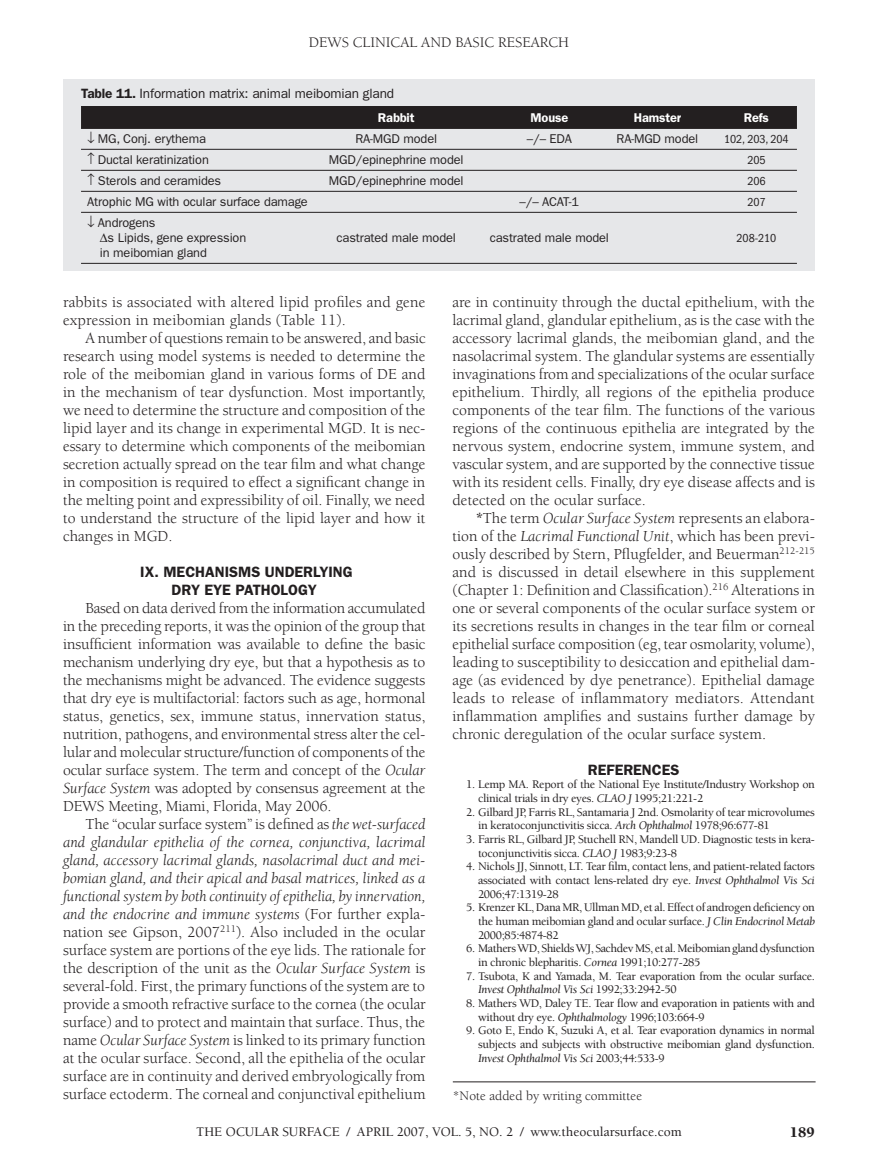
<style>
.page{position:relative;width:878px;height:1175px;background:#fff}
.page>*{position:absolute;margin:0;border:0;box-sizing:border-box;transform-origin:0 0}
.t1{font:15.75px/18px "Berkeley";color:#231f20;text-align:justify}
.t2{font:600 15px/18px "Franklin Gothic";color:#231f20}
.t3{font:15px "Berkeley";color:#231f20}
.t4{font:900 15px "Berkeley";color:#231f20}
.t5{font:500 13.5px "Berkeley";color:#231f20}
.t6{font:13.5px "Franklin Gothic";letter-spacing:-.01em;color:#231f20}
.t7{font:13.5px "Berkeley";color:#231f20}
.t8{font:12.75px/15px "Franklin Gothic";letter-spacing:-.01em;color:#231f20}
.t9{font:600 12.75px "Franklin Gothic";letter-spacing:-.01em;color:#fff}
.t10{font:500 12px/13.6px "Berkeley";letter-spacing:-.025em;color:#231f20}
.t11{font:condensed 12px "Franklin Gothic";letter-spacing:-.01em;color:#231f20}
.s1{font-weight:600}
.s2{font-style:italic}
.s3{font-weight:700;font-style:italic}
.s4{font-weight:400;font-style:italic}
</style>
<div class="page">
<div style="left:63px;top:79px;width:751px;height:191px;background:#e6e7e9"></div>
<div style="left:81px;top:106px;width:715px;height:23px;background:#231f20"></div>
<hr style="left:81px;top:149px;width:715px;height:1px;background:#231f20">
<hr style="left:81px;top:170px;width:715px;height:1px;background:#231f20">
<hr style="left:81px;top:191px;width:715px;height:1px;background:#231f20">
<hr style="left:81px;top:212px;width:715px;height:1px;background:#231f20">
<hr style="left:81px;top:263px;width:715px;height:1px;background:#231f20">
<hr style="left:453px;top:1081px;width:362px;height:1px;background:#231f20">
<p class="t3" style="left:309px;top:35px;width:63px">DEWS Clinical</p>
<p class="t3" style="left:421px;top:35px;width:11px">and</p>
<p class="t3" style="left:455px;top:35px;width:17px">Basic</p>
<p class="t3" style="left:498px;top:35px;width:19px">Research</p>
<p class="t6" style="left:81px;top:86px;width:314px"><span class="s1">TABLE 11.</span> Information matrix: animal meibomian gland</p>
<p class="t9" style="left:378px;top:110px;width:38px">RABBIT</p>
<p class="t9" style="left:530px;top:110px;width:39px">MOUSE</p>
<p class="t9" style="left:633px;top:110px;width:49px">HAMSTER</p>
<p class="t9" style="left:743px;top:110px;width:27px">REFS</p>
<p class="t8" style="left:87px;top:131px;width:120px">↓ MG, Conj. erythema</p>
<p class="t8" style="left:355px;top:131px;width:83px">RA-MGD model</p>
<p class="t8" style="left:527px;top:131px;width:46px">–/– EDA</p>
<p class="t8" style="left:616px;top:131px;width:83px">RA-MGD model</p>
<p class="t11" style="left:724px;top:132px;width:66px">102, 203, 204</p>
<p class="t8" style="left:87px;top:152px;width:123px">↑ Ductal keratinization</p>
<p class="t8" style="left:329px;top:152px;width:136px">MGD/epinephrine model</p>
<p class="t11" style="left:747px;top:153px;width:20px">205</p>
<p class="t8" style="left:87px;top:173px;width:135px">↑ Sterols and ceramides</p>
<p class="t8" style="left:329px;top:173px;width:136px">MGD/epinephrine model</p>
<p class="t11" style="left:747px;top:174px;width:20px">206</p>
<p class="t8" style="left:87px;top:194px;width:222px">Atrophic MG with ocular surface damage</p>
<p class="t8" style="left:519px;top:194px;width:61px">–/– ACAT-1</p>
<p class="t11" style="left:747px;top:195px;width:20px">207</p>
<p class="t8" style="left:100px;top:215px;width:148px;text-indent:-13px">↓ Androgens<br>∆s Lipids, gene expression in meibomian gland</p>
<p class="t8" style="left:336px;top:230px;width:121px">castrated male model</p>
<p class="t8" style="left:489px;top:230px;width:121px">castrated male model</p>
<p class="t11" style="left:736px;top:231px;width:41px">208-210</p>
<p class="t1" style="left:63px;top:293px;width:364px">rabbits is associated with altered lipid profiles and gene expression in meibomian glands (Table 11).</p>
<p class="t1" style="left:63px;top:329px;width:364px;text-indent:22px">A number of questions remain to be answered, and basic research using model systems is needed to determine the role of the meibomian gland in various forms of DE and in the mechanism of tear dysfunction. Most importantly, we need to determine the structure and composition of the lipid layer and its change in experimental MGD. It is nec&shy;essary to determine which components of the meibomian secretion actually spread on the tear film and what change in composition is required to effect a significant change in the melting point and expressibility of oil. Finally, we need to understand the structure of the lipid layer and how it changes in MGD.</p>
<p class="t2" style="left:140px;top:562px;width:94px">IX. MECHANISMSU</p>
<p class="t2" style="left:171px;top:562px;width:177px;text-indent:103px">NDERLYING<br>DRY EYE PATHOLOGY</p>
<p class="t1" style="left:63px;top:599px;width:364px;text-indent:22px">Based on data derived from the information accumulated in the preceding reports, it was the opinion of the group that insufficient information was available to define the basic mechanism underlying dry eye, but that a hypothesis as to the mechanisms might be advanced. The evidence suggests that dry eye is multifactorial: factors such as age, hormonal status, genetics, sex, immune status, innervation status, nutrition, pathogens, and environmental stress alter the cel&shy;lular and molecular structure/function of components of the ocular surface system. The term and concept of the <span class="s2">Ocular Surface System</span> was adopted by consensus agreement at the DEWS Meeting, Miami, Florida, May 2006.</p>
<p class="t1" style="left:63px;top:815px;width:364px;text-indent:23px">The “ocular surface system” is defined as <span class="s2">the wet-surfaced and glandular epithelia of the cornea, conjunctiva, lacrimal gland, accessory lacrimal glands, nasolacrimal duct and mei&shy;bomian gland, and their apical and basal matrices, linked as a functional system by both continuity of epithelia, by innervation, and the endocrine and immune systems</span> (For further expla&shy;nation see Gipson, 2007<sup>211</sup>). Also included in the ocular surface system are portions of the eye lids. The rationale for the description of the unit as the <span class="s2">Ocular Surface System</span> is several-fold. First, the primary functions of the system are to provide a smooth refractive surface to the cornea (the ocular surface) and to protect and maintain that surface. Thus, the name <span class="s2">Ocular Surface System</span> is linked to its primary function at the ocular surface. Second, all the epithelia of the ocular surface are in continuity and derived embryologically from surface ectoderm. The corneal and conjunctival epithelium</p>
<p class="t1" style="left:452px;top:293px;width:364px">are in continuity through the ductal epithelium, with the lacrimal gland, glandular epithelium, as is the case with the accessory lacrimal glands, the meibomian gland, and the nasolacrimal system. The glandular systems are essentially invaginations from and specializations of the ocular surface epithelium. Thirdly, all regions of the epithelia produce components of the tear film. The functions of the various regions of the continuous epithelia are integrated by the nervous system, endocrine system, immune system, and vascular system, and are supported by the connective tissue with its resident cells. Finally, dry eye disease affects and is detected on the ocular surface.</p>
<p class="t1" style="left:452px;top:509px;width:364px;text-indent:22px"><span class="s3">*</span>The term <span class="s2">Ocular Surface System</span> represents an elabora&shy;tion of the <span class="s2">Lacrimal Functional Unit</span>, which has been previ&shy;ously described by Stern, Pflugfelder, and Beuerman<sup>212-215 </sup>and is discussed in detail elsewhere in this supplement (Chapter 1: Definition and Classification).<sup>216</sup> Alterations in one or several components of the ocular surface system or its secretions results in changes in the tear film or corneal epithelial surface composition (eg, tear osmolarity, volume), leading to susceptibility to desiccation and epithelial dam&shy;age (as evidenced by dye penetrance). Epithelial damage leads to release of inflammatory mediators. Attendant inflammation amplifies and sustains further damage by chronic deregulation of the ocular surface system.</p>
<p class="t2" style="left:588px;top:760px;width:91px">REFERENCES</p>
<p class="t10" style="left:478px;top:778px;width:338px;text-indent:-12px">1. Lemp MA. Report of the National Eye Institute/Industry Workshop on clinical trials in dry eyes. <span class="s4">CLAO J</span> 1995;21:221-2</p>
<p class="t10" style="left:478px;top:805px;width:338px;text-indent:-12px">2. Gilbard JP, Farris RL , Santamaria J 2nd. Osmolarity of tear microvolumes in keratoconjunctivitis sicca. <span class="s4">Arch Ophthalmol</span> 1978;96:677-81</p>
<p class="t10" style="left:478px;top:832px;width:338px;text-indent:-12px">3. Farris RL , Gilbard JP, Stuchell RN, Mandell UD. Diagnostic tests in kera&shy;toconjunctivitis sicca. <span class="s4">CLAO J</span> 1983;9:23-8</p>
<p class="t10" style="left:478px;top:860px;width:338px;text-align:justify;text-indent:-12px">4. Nichols JJ, Sinnott, LT. Tear film, contact lens, and patient-related factors associated with contact lens-related dry eye. <span class="s4">Invest Ophthalmol Vis Sci </span>2006;47:1319-28</p>
<p class="t10" style="left:478px;top:901px;width:338px;text-align:justify;text-indent:-12px">5. Krenzer KL, Dana MR, Ullman MD, et al. Effect of androgen deficiency on the human meibomian gland and ocular surface. <span class="s4">J Clin Endocrinol Metab </span>2000;85:4874-82</p>
<p class="t10" style="left:478px;top:942px;width:338px;text-indent:-12px">6. Mathers WD, Shields WJ, Sachdev MS, et al. Meibomian gland dysfunction in chronic blepharitis. <span class="s4">Cornea</span> 1991;10:277-285</p>
<p class="t10" style="left:478px;top:969px;width:338px;text-indent:-12px">7. Tsubota, K and Yamada, M. Tear evaporation from the ocular surface.<br><span class="s4">Invest Ophthalmol Vis Sci</span> 1992;33:2942-50</p>
<p class="t10" style="left:478px;top:996px;width:338px;text-indent:-12px">8. Mathers WD, Daley TE. Tear flow and evaporation in patients with and without dry eye. <span class="s4">Ophthalmology</span> 1996;103:664-9</p>
<p class="t10" style="left:478px;top:1023px;width:338px;text-align:justify;text-indent:-12px">9. Goto E, Endo K, Suzuki A, et al. Tear evaporation dynamics in normal subjects and subjects with obstructive meibomian gland dysfunction.<br><span class="s4">Invest Ophthalmol Vis Sci</span> 2003;44:533-9</p>
<p class="t7" style="left:453px;top:1088px;width:191px">*Note added by writing committee</p>
<p class="t5" style="left:196px;top:1124px;width:487px">The Ocular Surface / April 2007, Vol. 5, No . 2 / www.theocularsurface.com</p>
<p class="t4" style="left:789px;top:1124px;width:27px">189</p>
</div>
